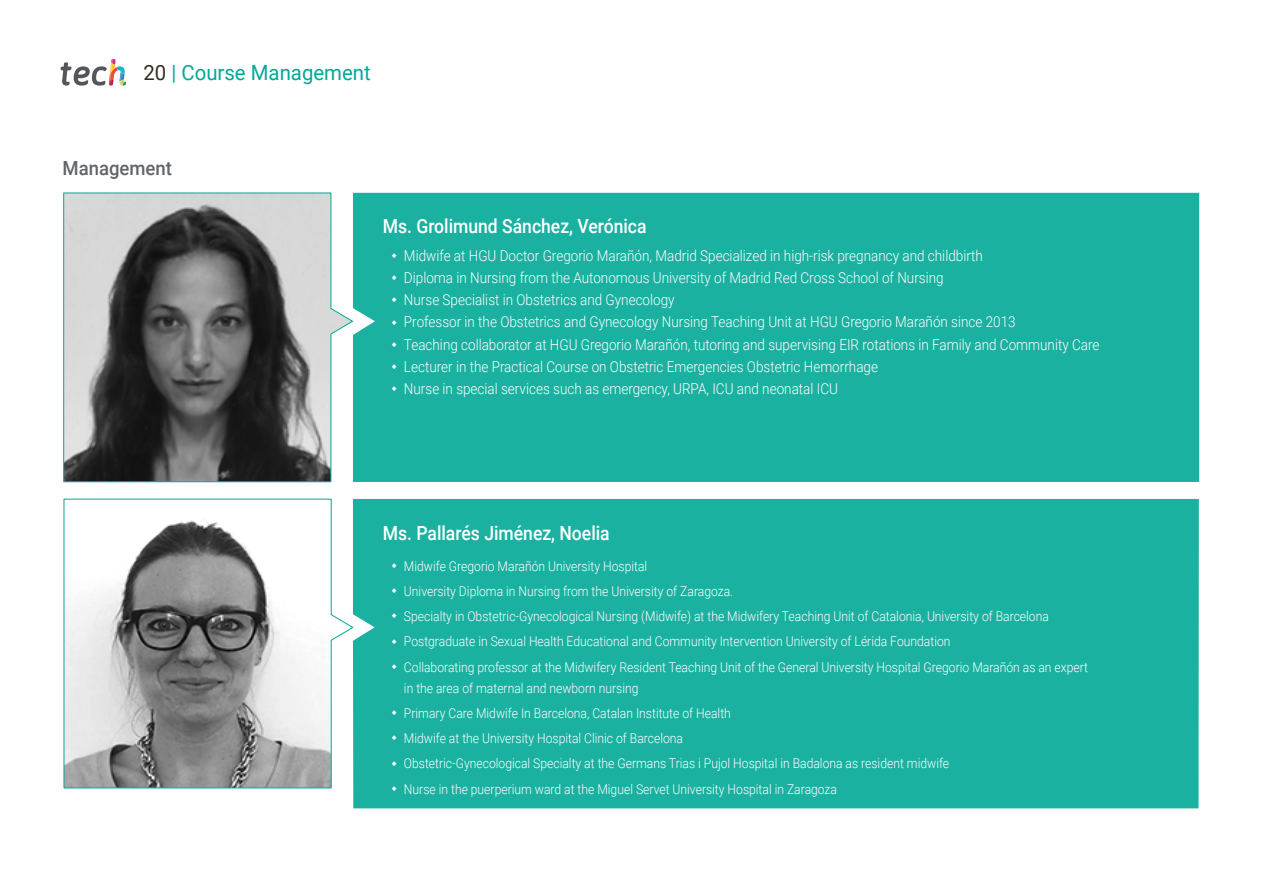
<style>
.page{position:relative;width:1263px;height:893px;background:#fff}
.page>*{position:absolute;margin:0;border:0;box-sizing:border-box;transform-origin:0 0}
.t1{font:21px "Roboto";color:#00a996}
.t2{font:500 19.5px "Roboto";color:#fff;scale:.9 1}
.t3{font:500 19.5px "Roboto";color:#61646a;scale:.95 1}
.t4{font:300 15px/22.2px "Roboto";color:#fff;scale:.9 1}
.t5{font:300 13.5px/25.2px "Roboto";color:#fff;scale:.9 1}
.s1{color:#312e20}
</style>
<div class="page">
<div style="left:353px;top:193px;width:846px;height:289px;background:#1ab1a0"></div>
<div style="left:353px;top:499px;width:846px;height:309px;background:#1ab1a0"></div>
<svg style="left:63px;top:193px;width:290px;height:289px;background:#7a7f7f"></svg>
<svg style="left:64px;top:499px;width:289px;height:289px"></svg>
<svg style="left:61px;top:59px;width:65px;height:27px"></svg>
<svg style="left:392px;top:253px;width:5px;height:5px"></svg>
<svg style="left:392px;top:275px;width:5px;height:5px"></svg>
<svg style="left:392px;top:297px;width:5px;height:5px"></svg>
<svg style="left:392px;top:320px;width:5px;height:5px"></svg>
<svg style="left:392px;top:342px;width:5px;height:5px"></svg>
<svg style="left:392px;top:364px;width:5px;height:5px"></svg>
<svg style="left:392px;top:386px;width:5px;height:5px"></svg>
<svg style="left:392px;top:563px;width:5px;height:5px"></svg>
<svg style="left:392px;top:588px;width:5px;height:5px"></svg>
<svg style="left:392px;top:613px;width:5px;height:5px"></svg>
<svg style="left:392px;top:639px;width:5px;height:5px"></svg>
<svg style="left:392px;top:664px;width:5px;height:5px"></svg>
<svg style="left:392px;top:710px;width:5px;height:5px"></svg>
<svg style="left:392px;top:735px;width:5px;height:5px"></svg>
<svg style="left:392px;top:761px;width:5px;height:5px"></svg>
<svg style="left:392px;top:786px;width:5px;height:5px"></svg>
<h1 class="t1" style="left:144px;top:57px;width:229px"><span class="s1">20</span> | Course Management</h1>
<h2 class="t3" style="left:63px;top:155px;width:117px">Management</h2>
<h2 class="t2" style="left:383px;top:213px;width:295px">Ms. Grolimund Sánchez, Verónica</h2>
<p class="t4" style="left:404px;top:244px;width:774px">Midwife at HGU Doctor Gregorio Marañón, Madrid Specialized in high-risk pregnancy and childbirth<br>Diploma in Nursing from the Autonomous University of Madrid Red Cross School of Nursing<br>Nurse Specialist in Obstetrics and Gynecology<br>Professor in the Obstetrics and Gynecology Nursing Teaching Unit at HGU Gregorio Marañón since 2013<br>Teaching collaborator at HGU Gregorio Marañón, tutoring and supervising EIR rotations in Family and Community Care Lecturer in the Practical Course on Obstetric Emergencies Obstetric Hemorrhage<br>Nurse in special services such as emergency, URPA, ICU and neonatal ICU</p>
<h2 class="t2" style="left:383px;top:520px;width:254px">Ms. Pallarés Jiménez, Noelia</h2>
<p class="t5" style="left:404px;top:553px;width:761px">Midwife Gregorio Marañón University Hospital<br>University Diploma in Nursing from the University of Zaragoza.<br>Specialty in Obstetric-Gynecological Nursing (Midwife) at the Midwifery Teaching Unit of Catalonia, University of Barcelona Postgraduate in Sexual Health Educational and Community Intervention University of Lérida Foundation<br>Collaborating professor at the Midwifery Resident Teaching Unit of the General University Hospital Gregorio Marañón as an expert</p>
<p class="t5" style="left:404px;top:675px;width:607px">in the area of maternal and newborn nursing<br>Primary Care Midwife In Barcelona, Catalan Institute of Health<br>Midwife at the University Hospital Clinic of Barcelona<br>Obstetric-Gynecological Specialty at the Germans Trias i Pujol Hospital in Badalona as resident midwife Nurse in the puerperium ward at the Miguel Servet University Hospital in Zaragoza</p>
</div>
